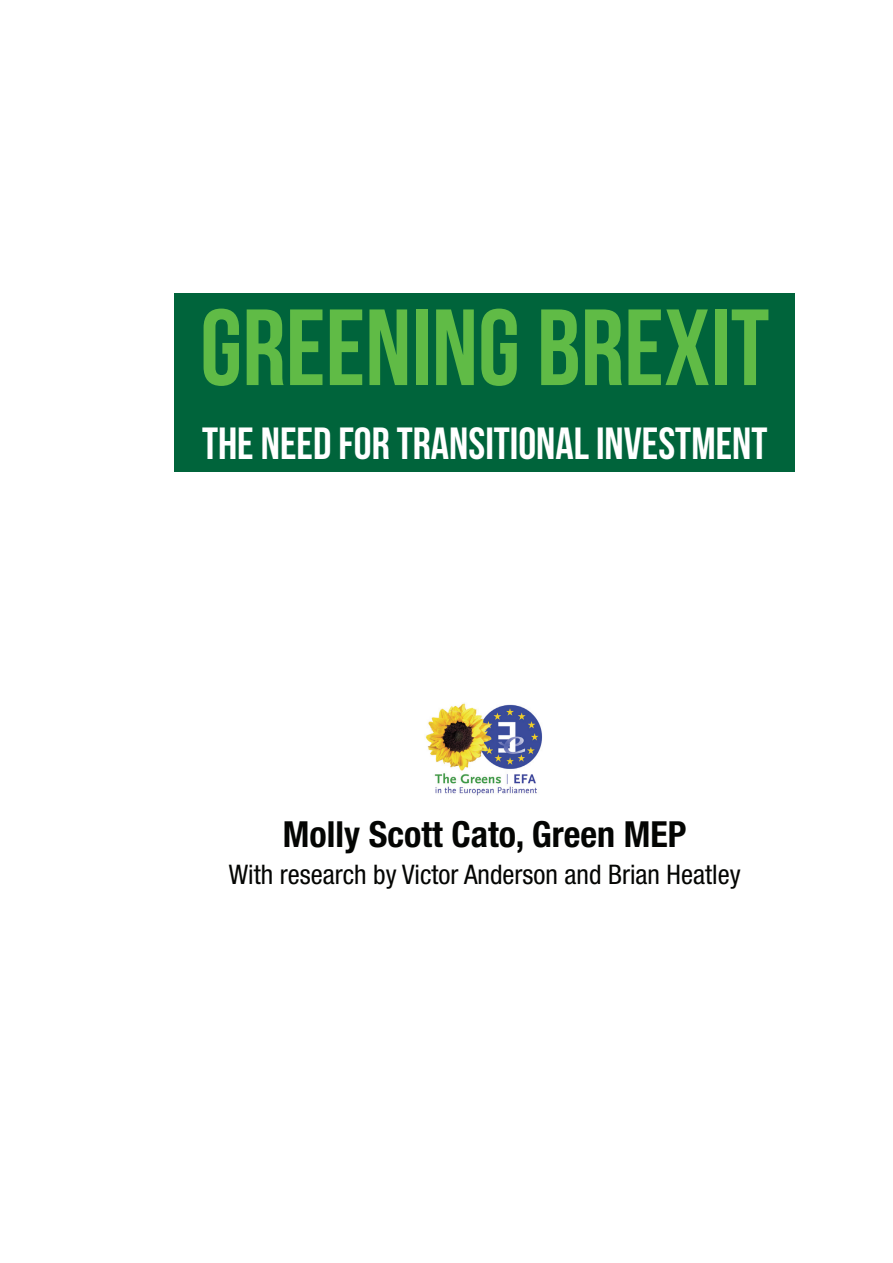
<style>
.page{position:relative;width:893px;height:1263px;background:#fff}
.page>*{position:absolute;margin:0;border:0;box-sizing:border-box;transform-origin:0 0}
.Heading{font:108px "Bebas Neue";color:#60bb46}
.Sub_heading{font:45px "Bebas Neue";color:#fff}
.Body{font:700 condensed 36px "Helvetica Neue LT Pro";color:#040503}
.Body-2{font:condensed 27px "Helvetica Neue LT Pro";color:#040503}
</style>
<div class="page">
<div style="left:174px;top:293px;width:621px;height:179px;background:#00643b"></div>
<img style="left:425px;top:703px;width:117px;height:93px">
<p class="Heading" style="left:200px;top:288px;width:571px">GREENING BREXIT</p>
<p class="Sub_heading" style="left:202px;top:419px;width:567px">THE NEED FOR TRANSITIONAL INVESTMENT</p>
<p class="Body" style="left:283px;top:812px;width:405px">Molly Scott Cato, Green MEP</p>
<p class="Body-2" style="left:229px;top:859px;width:513px">With research by Victor Anderson and Brian Heatley</p>
</div>
